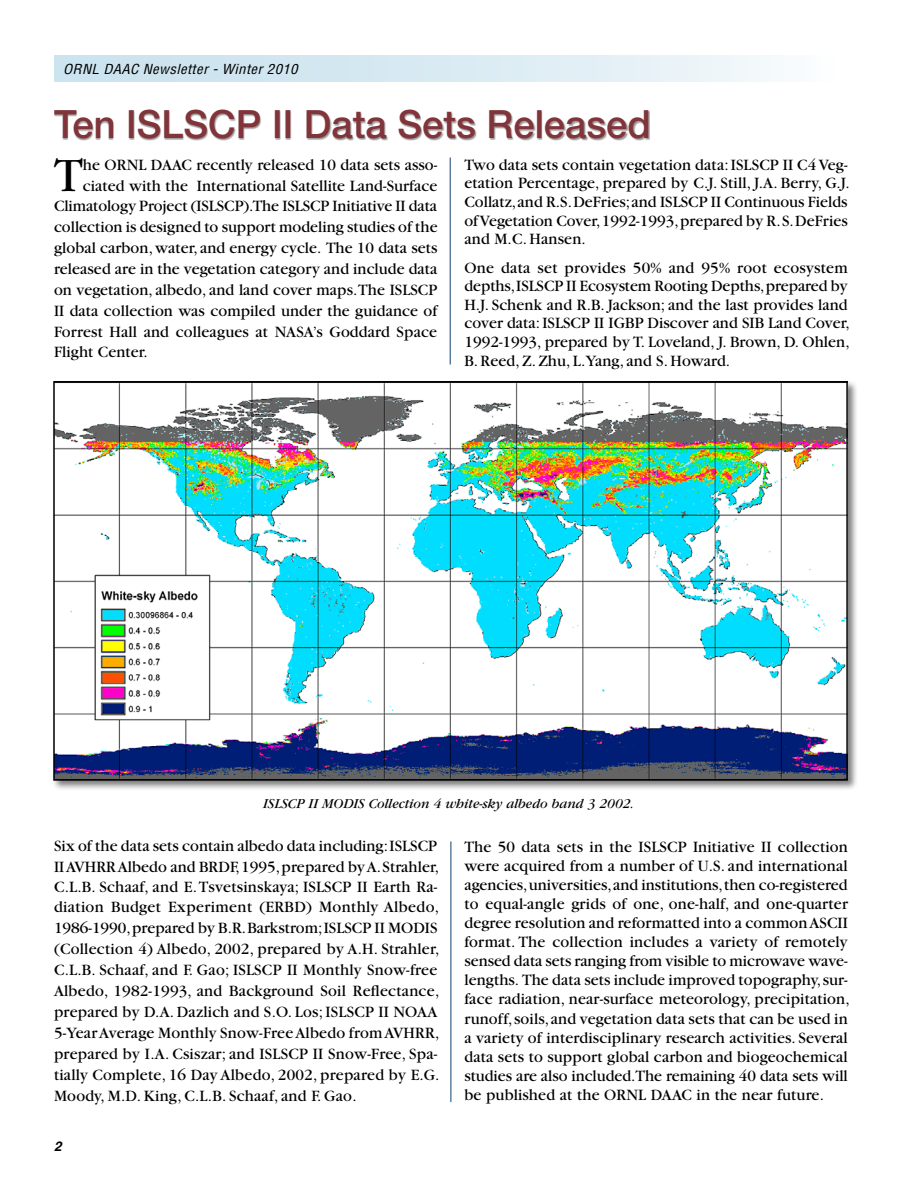
<style>
.page{position:relative;width:918px;height:1188px;background:#fff}
.page>*{position:absolute;margin:0;border:0;box-sizing:border-box;transform-origin:0 0}
.Body_text{font:49.95px "Garamond";color:#000}
.Main_Title1-bold{font:500 39px "Helvetica Neue";color:#81343a}
.Body_text-2{font:16.5px/19px "Garamond";letter-spacing:.005em;color:#000}
.Caption_Sm{font:italic 14.25px "Garamond";color:#000}
.t1{font:italic condensed 13.5px "Helvetica";letter-spacing:.025em;color:#000;scale:1.1 1}
.t2{font:italic 700 13.5px "Helvetica";color:#000}
</style>
<div class="page">
<hr style="left:450px;top:158px;width:1px;height:206px;background:#103f71">
<hr style="left:451px;top:842px;width:1px;height:260px;background:#103f71">
<div style="left:54px;top:56px;width:783px;height:26px;background:linear-gradient(to right,#c5e0ec,#f5f9fb)"></div>
<div style="left:55px;top:110px;width:595px;height:31px;background:#000;opacity:.4"></div>
<div style="left:51px;top:379px;width:807px;height:412px;background:#000;opacity:.51"></div>
<img style="left:56px;top:384px;width:789px;height:394px">
<div style="left:53px;top:381px;width:795px;height:400px;border:2px solid #000"></div>
<p class="t1" style="left:63px;top:60px;width:215px">ORNL DAAC Newsletter - Winter 2010</p>
<p class="Main_Title1-bold" style="left:54px;top:101px;width:598px">Ten ISLSCP II Data Sets Released</p>
<p class="Body_text" style="left:54px;top:149px;width:30px">T</p>
<p class="Body_text-2" style="left:83px;top:155px;width:356px">he ORNL DAAC recently released 10 data sets asso-</p>
<p class="Body_text-2" style="left:464px;top:156px;width:387px;line-height:18.6px">Two data sets contain vegetation data: ISLSCP II C4 Veg&shy;etation Percentage, prepared by C.J. Still, J.A. Berry, G.J.<br>Collatz, and R.S. DeFries; and ISLSCP II Continuous Fields of Vegetation Cover, 1992-1993, prepared by R. S. DeFries and M.C. Hansen.</p>
<p class="Body_text-2" style="left:464px;top:258px;width:387px">One data set provides 50% and 95% root ecosystem depths, ISLSCP II Ecosystem Rooting Depths, prepared by H.J. Schenk and R.B. Jackson; and the last provides land cover data: ISLSCP II IGBP Discover and SIB Land Cover, 1992-1993, prepared by T. Loveland, J. Brown, D. Ohlen, B. Reed, Z. Zhu, L.Yang, and S. Howard.</p>
<p class="Body_text-2" style="left:83px;top:176px;width:356px">ciated with the International Satellite Land-Surface</p>
<p class="Body_text-2" style="left:54px;top:197px;width:385px">Climatology Project (ISLSCP).The ISLSCP Initiative II data</p>
<p class="Body_text-2" style="left:54px;top:218px;width:385px">collection is designed to support modeling studies of the</p>
<p class="Body_text-2" style="left:54px;top:239px;width:385px">global carbon, water, and energy cycle. The 10 data sets</p>
<p class="Body_text-2" style="left:54px;top:260px;width:385px">released are in the vegetation category and include data</p>
<p class="Body_text-2" style="left:54px;top:280px;width:385px">on vegetation, albedo, and land cover maps.The ISLSCP</p>
<p class="Body_text-2" style="left:54px;top:301px;width:385px">II data collection was compiled under the guidance of</p>
<p class="Body_text-2" style="left:54px;top:322px;width:385px">Forrest Hall and colleagues at NASA’s Goddard Space</p>
<p class="Body_text-2" style="left:54px;top:343px;width:95px">Flight Center.</p>
<p class="Caption_Sm" style="left:263px;top:796px;width:372px">ISLSCP II MODIS Collection 4 white-sky albedo band 3 2002.</p>
<p class="Body_text-2" style="left:54px;top:836px;width:387px;line-height:20.7px">Six of the data sets contain albedo data including: ISLSCP II AVHRR Albedo and BRDF, 1995, prepared by A. Strahler, C.L.B. Schaaf, and E. Tsvetsinskaya; ISLSCP II Earth Ra&shy;diation Budget Experiment (ERBD) Monthly Albedo, 1986-1990, prepared by B.R. Barkstrom; ISLSCP II MODIS (Collection 4) Albedo, 2002, prepared by A.H. Strahler, C.L.B. Schaaf, and F. Gao; ISLSCP II Monthly Snow-free Albedo, 1982-1993, and Background Soil Reflectance, prepared by D.A. Dazlich and S.O. Los; ISLSCP II NOAA 5-Year Average Monthly Snow-Free Albedo from AVHRR, prepared by I.A. Csiszar; and ISLSCP II Snow-Free, Spa&shy;tially Complete, 16 Day Albedo, 2002, prepared by E.G.<br>Moody, M.D. King, C.L.B. Schaaf, and F. Gao.</p>
<p class="t2" style="left:54px;top:1138px;width:9px">2</p>
<p class="Body_text-2" style="left:464px;top:838px;width:387px">The 50 data sets in the ISLSCP Initiative II collection were acquired from a number of U.S. and international agencies, universities, and institutions, then co-registered to equal-angle grids of one, one-half, and one-quarter degree resolution and reformatted into a common ASCII format. The collection includes a variety of remotely sensed data sets ranging from visible to microwave wave&shy;lengths. The data sets include improved topography, sur&shy;face radiation, near-surface meteorology, precipitation, runoff, soils, and vegetation data sets that can be used in a variety of interdisciplinary research activities. Several data sets to support global carbon and biogeochemical studies are also included.The remaining 40 data sets will be published at the ORNL DAAC in the near future.</p>
</div>
